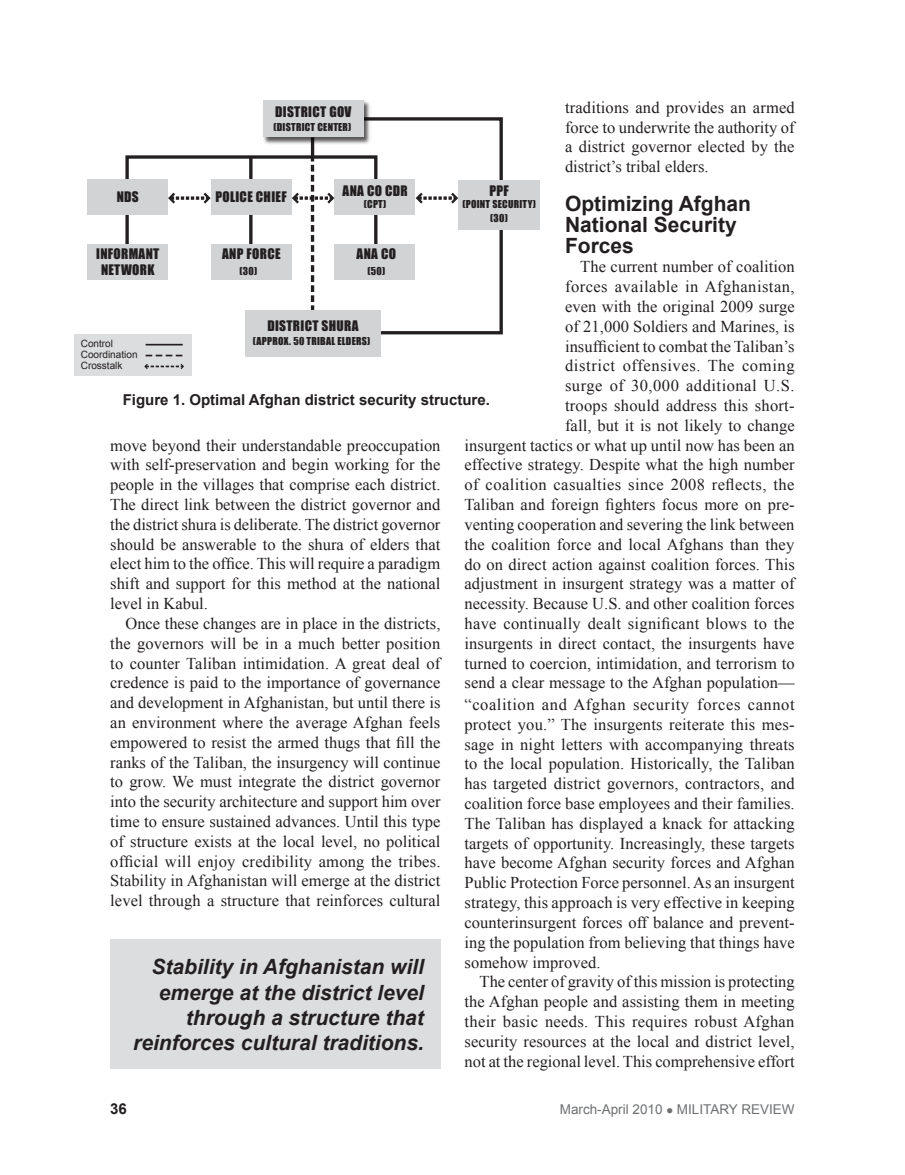
<style>
.page{position:relative;width:905px;height:1175px;background:#fff}
.page>*{position:absolute;margin:0;border:0;box-sizing:border-box;transform-origin:0 0}
.fob{font:italic 700 21px/25.2px "Arial";color:#231f20;text-align:right}
.subhead{font:700 21px/21px "Arial";color:#231f20}
.fob-2{font:16.5px/19.8px "Times New Roman";letter-spacing:.005em;color:#231f20;text-align:justify}
.fig_line{font:700 15px "Arial";color:#231f20}
.t1{font:13.5px "Arial";color:#6d6f71}
.t2{font:13.35px/15.9px "Impact";letter-spacing:.025em;color:#231f20;text-align:center}
.t3{font:10.05px/14.2px "Impact";letter-spacing:.025em;color:#231f20;text-align:center}
.t4{font:10.05px/10.9px "Arial";color:#231f20}
</style>
<div class="page">
<div style="left:110px;top:939px;width:330px;height:130px;background:#dcddde"></div>
<hr style="left:311px;top:137px;width:3px;height:20px;background:#231f20">
<hr style="left:249px;top:156px;width:3px;height:91px;background:#231f20">
<div style="left:125px;top:155px;width:252px;height:94px;border:3px solid #231f20"></div>
<div style="left:458px;top:180px;width:81px;height:49px;background:#d1d3d4"></div>
<img style="left:263px;top:100px;width:107px;height:46px">
<div style="left:263px;top:100px;width:100px;height:37px;background:#d1d3d4"></div>
<div style="left:211px;top:179px;width:80px;height:35px;background:#d1d3d4"></div>
<div style="left:335px;top:179px;width:80px;height:35px;background:#d1d3d4"></div>
<div style="left:211px;top:244px;width:80px;height:36px;background:#d1d3d4"></div>
<div style="left:335px;top:244px;width:80px;height:36px;background:#d1d3d4"></div>
<div style="left:87px;top:179px;width:81px;height:35px;background:#d1d3d4"></div>
<div style="left:245px;top:310px;width:135px;height:47px;background:#d1d3d4"></div>
<div style="left:87px;top:244px;width:81px;height:36px;background:#d1d3d4"></div>
<div style="left:74px;top:334px;width:118px;height:42px;background:#dcddde"></div>
<hr style="left:146px;top:344px;width:37px;height:1px;background:#231f20">
<svg style="left:146px;top:355px;width:37px;height:1px"></svg>
<svg style="left:144px;top:364px;width:40px;height:5px"></svg>
<svg style="left:168px;top:193px;width:42px;height:10px"></svg>
<svg style="left:292px;top:157px;width:42px;height:153px"></svg>
<svg style="left:355px;top:116px;width:149px;height:220px"></svg>
<p class="fob-2" style="left:565px;top:97px;width:231px">traditions and provides an armed force to underwrite the authority of a district governor elected by the district’s tribal elders.</p>
<p class="subhead" style="left:565px;top:193px;width:187px">Optimizing Afghan<br>National Security<br>Forces</p>
<p class="fob-2" style="left:464px;top:257px;width:332px;text-align:right">The current number of coalition<br>forces available in Afghanistan,<br>even with the original 2009 surge<br>of 21,000 Soldiers and Marines, is<br>insufficient to combat the Taliban’s<br>district offensives. The coming<br>surge of 30,000 additional U.S.<br>troops should address this short-<br>fall, but it is not likely to change<br>insurgent tactics or what up until now has been an effective strategy. Despite what the high number of coalition casualties since 2008 reflects, the Taliban and foreign fighters focus more on pre&shy;venting cooperation and severing the link between the coalition force and local Afghans than they do on direct action against coalition forces. This adjustment in insurgent strategy was a matter of necessity. Because U.S. and other coalition forces have continually dealt significant blows to the insurgents in direct contact, the insurgents have turned to coercion, intimidation, and terrorism to send a clear message to the Afghan population—</p>
<p class="fob-2" style="left:464px;top:694px;width:332px">“coalition and Afghan security forces cannot protect you.” The insurgents reiterate this mes&shy;sage in night letters with accompanying threats to the local population. Historically, the Taliban has targeted district governors, contractors, and coalition force base employees and their families.<br>The Taliban has displayed a knack for attacking targets of opportunity. Increasingly, these targets have become Afghan security forces and Afghan Public Protection Force personnel. As an insurgent strategy, this approach is very effective in keeping counterinsurgent forces off balance and prevent&shy;ing the population from believing that things have somehow improved.</p>
<p class="fob-2" style="left:464px;top:971px;width:332px;text-indent:15px">The center of gravity of this mission is protecting the Afghan people and assisting them in meeting their basic needs. This requires robust Afghan security resources at the local and district level, not at the regional level. This comprehensive effort</p>
<p class="t2" style="left:275px;top:103px;width:78px">DISTRICT GOV</p>
<p class="t3" style="left:273px;top:120px;width:79px">(DISTRICT CENTER)</p>
<p class="t2" style="left:342px;top:182px;width:67px">ANA CO CDR</p>
<p class="t3" style="left:364px;top:197px;width:24px">(CPT)</p>
<p class="t2" style="left:489px;top:182px;width:21px">PPF</p>
<p class="t3" style="left:462px;top:197px;width:75px">(POINT SECURITY) (30)</p>
<p class="t2" style="left:117px;top:188px;width:24px">NDS</p>
<p class="t2" style="left:215px;top:188px;width:73px">POLICE CHIEF</p>
<p class="t2" style="left:96px;top:246px;width:65px">INFORMANT<br>NETWORK</p>
<p class="t2" style="left:222px;top:246px;width:60px">ANP FORCE</p>
<p class="t3" style="left:239px;top:264px;width:19px">(30)</p>
<p class="t2" style="left:356px;top:246px;width:41px">ANA CO</p>
<p class="t3" style="left:367px;top:264px;width:19px">(50)</p>
<p class="t2" style="left:267px;top:317px;width:93px">DISTRICT SHURA</p>
<p class="t3" style="left:253px;top:333px;width:119px">(APPROX. 50 TRIBAL ELDERS)</p>
<p class="t4" style="left:81px;top:338px;width:58px">Control<br>Coordination<br>Crosstalk</p>
<p class="fig_line" style="left:123px;top:389px;width:369px">Figure 1. Optimal Afghan district security structure.</p>
<p class="fob-2" style="left:110px;top:435px;width:332px">move beyond their understandable preoccupation with self-preservation and begin working for the people in the villages that comprise each district.<br>The direct link between the district governor and the district shura is deliberate. The district governor should be answerable to the shura of elders that elect him to the office. This will require a paradigm shift and support for this method at the national level in Kabul.</p>
<p class="fob-2" style="left:110px;top:613px;width:332px;text-indent:15px">Once these changes are in place in the districts, the governors will be in a much better position to counter Taliban intimidation. A great deal of credence is paid to the importance of governance and development in Afghanistan, but until there is an environment where the average Afghan feels empowered to resist the armed thugs that fill the ranks of the Taliban, the insurgency will continue to grow. We must integrate the district governor into the security architecture and support him over time to ensure sustained advances. Until this type of structure exists at the local level, no political official will enjoy credibility among the tribes.<br>Stability in Afghanistan will emerge at the district level through a structure that reinforces cultural</p>
<p class="fob" style="left:133px;top:955px;width:292px">Stability in Afghanistan will emerge at the district level through a structure that reinforces cultural traditions.</p>
<p class="fig_line" style="left:110px;top:1098px;width:18px">36</p>
<p class="t1" style="left:559px;top:1100px;width:236px">March-April 2010 ● MILITARY REVIEW</p>
</div>
